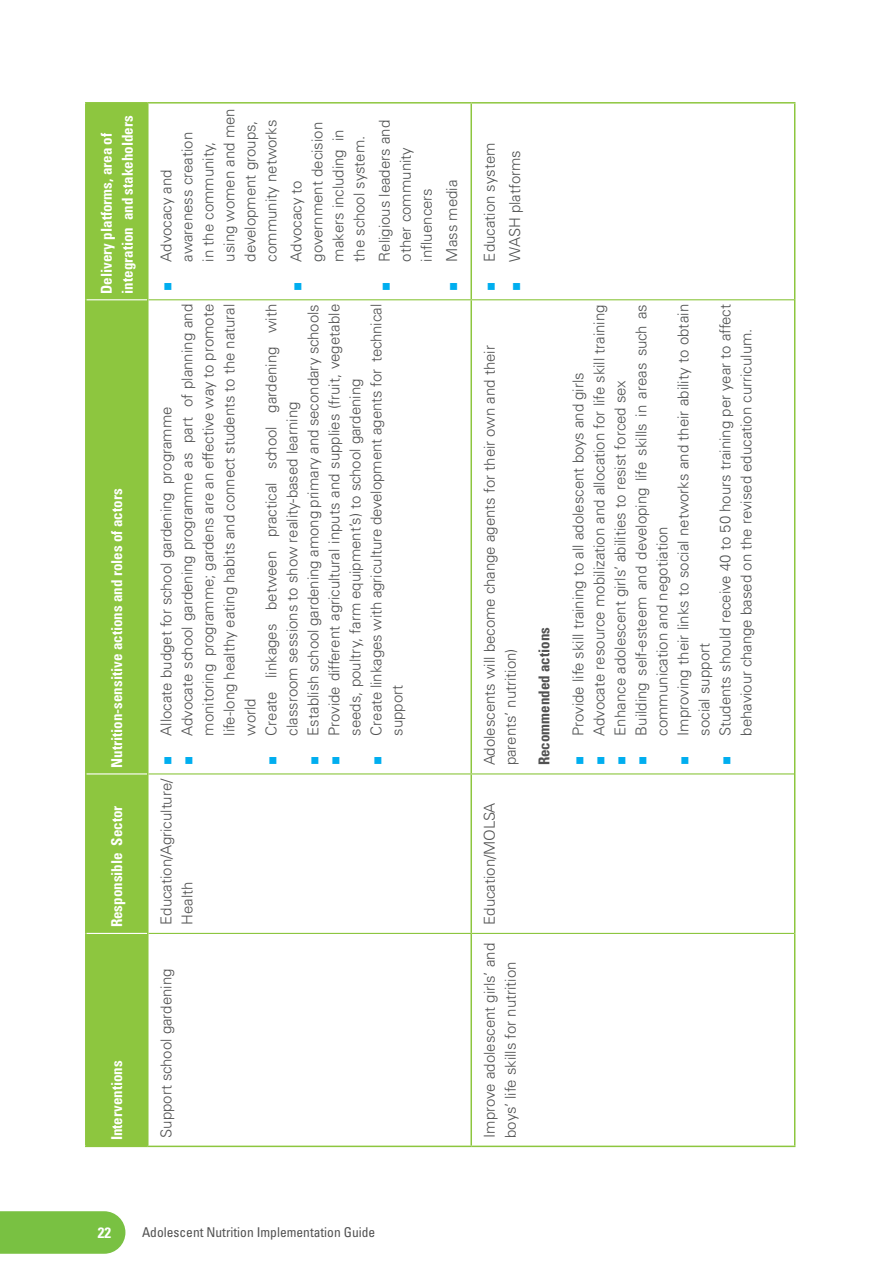
<style>
.page{position:relative;width:893px;height:1263px;background:#fff}
.page>*{position:absolute;margin:0;border:0;box-sizing:border-box;transform-origin:0 0}
.Bullet{font:300 15px/21px "Univers LT Std";color:#515151}
.t1{font:300 15px/21px "Univers LT Std";color:#4f5151}
.Bullet-2{font:700 condensed 15px/21px "Univers LT Std";color:#fff}
.Bullet-3{font:700 condensed 15px "Univers LT Std";color:#515151}
.t2{font:condensed 13.5px "Univers LT Std";color:#515151}
.s1{font-family:"Arial";font-weight:400;color:#00aeef}
</style>
<div class="page">
<svg style="left:0;top:1211px;width:125px;height:43px;background:#7ec34a"></svg>
<div style="left:87px;top:104px;width:60px;height:1041px;background:#8dc63f"></div>
<hr style="left:85px;top:102px;width:63px;height:2px;background:#8dc63f">
<hr style="left:85px;top:104px;width:2px;height:196px;background:#8dc63f">
<hr style="left:148px;top:102px;width:323px;height:2px;background:#8dc63f">
<hr style="left:147px;top:104px;width:2px;height:196px;background:#8dc63f">
<hr style="left:471px;top:102px;width:324px;height:2px;background:#8dc63f">
<hr style="left:470px;top:104px;width:2px;height:195px;background:#8dc63f">
<hr style="left:794px;top:104px;width:1px;height:196px;background:#8dc63f">
<hr style="left:85px;top:300px;width:2px;height:474px;background:#8dc63f">
<hr style="left:147px;top:300px;width:2px;height:474px;background:#8dc63f">
<hr style="left:470px;top:300px;width:2px;height:473px;background:#8dc63f">
<hr style="left:794px;top:300px;width:1px;height:474px;background:#8dc63f">
<hr style="left:85px;top:774px;width:2px;height:159px;background:#8dc63f">
<hr style="left:147px;top:774px;width:2px;height:159px;background:#8dc63f">
<hr style="left:470px;top:774px;width:2px;height:159px;background:#8dc63f">
<hr style="left:794px;top:774px;width:1px;height:159px;background:#8dc63f">
<hr style="left:85px;top:933px;width:2px;height:212px;background:#8dc63f">
<hr style="left:147px;top:933px;width:2px;height:212px;background:#8dc63f">
<hr style="left:470px;top:934px;width:2px;height:211px;background:#8dc63f">
<hr style="left:794px;top:933px;width:1px;height:212px;background:#8dc63f">
<hr style="left:85px;top:1145px;width:63px;height:2px;background:#8dc63f">
<hr style="left:148px;top:1145px;width:323px;height:2px;background:#8dc63f">
<hr style="left:471px;top:1145px;width:324px;height:2px;background:#8dc63f">
<hr style="left:87px;top:299px;width:60px;height:1px;background:#fff">
<hr style="left:87px;top:773px;width:60px;height:1px;background:#fff">
<hr style="left:87px;top:933px;width:60px;height:1px;background:#fff">
<hr style="left:149px;top:299px;width:322px;height:1px;background:#8dc63f">
<hr style="left:471px;top:299px;width:323px;height:1px;background:#8dc63f">
<hr style="left:149px;top:773px;width:322px;height:1px;background:#8dc63f">
<hr style="left:471px;top:773px;width:323px;height:1px;background:#8dc63f">
<hr style="left:149px;top:933px;width:322px;height:1px;background:#8dc63f">
<hr style="left:471px;top:933px;width:323px;height:1px;background:#8dc63f">
<p class="Bullet-2" style="left:96px;top:294px;width:180px;rotate:-90deg">Delivery platforms, area of integration and stakeholders</p>
<p class="t1" style="left:156px;top:261px;width:155px;text-indent:-30px;rotate:-90deg"><span class="s1">■</span> Advocacy and awareness creation<br>in the community, using women and men development groups, community networks</p>
<p class="t1" style="left:286px;top:261px;width:141px;text-indent:-30px;rotate:-90deg"><span class="s1">■</span> Advocacy to government decision makers including in the school system.</p>
<p class="t1" style="left:374px;top:261px;width:143px;text-indent:-30px;rotate:-90deg"><span class="s1">■</span> Religious leaders and other community influencers</p>
<p class="Bullet-2" style="left:106px;top:768px;width:281px;rotate:-90deg">Nutrition-sensitive actions and roles of actors</p>
<p class="Bullet-2" style="left:106px;top:927px;width:123px;rotate:-90deg">Responsible Sector</p>
<p class="Bullet" style="left:177px;top:736px;width:433px;text-align:justify;text-indent:-30px;rotate:-90deg"><span class="s1">■</span> Advocate school gardening programme as part of planning and monitoring programme; gardens are an effective way to promote life-long healthy eating habits and connect students to the natural world</p>
<p class="Bullet" style="left:261px;top:736px;width:433px;text-indent:-30px;rotate:-90deg"><span class="s1">■</span> Create linkages between practical school gardening with classroom sessions to show reality-based learning</p>
<p class="Bullet" style="left:303px;top:765px;width:463px;rotate:-90deg"><span class="s1">■</span> Establish school gardening among primary and secondary schools</p>
<p class="Bullet" style="left:324px;top:736px;width:433px;text-indent:-30px;rotate:-90deg"><span class="s1">■</span> Provide different agricultural inputs and supplies (fruit, vegetable seeds, poultry, farm equipment’s) to school gardening</p>
<p class="Bullet" style="left:366px;top:736px;width:433px;text-indent:-30px;rotate:-90deg"><span class="s1">■</span> Create linkages with agriculture development agents for technical support</p>
<p class="Bullet" style="left:156px;top:765px;width:360px;rotate:-90deg"><span class="s1">■</span> Allocate budget for school gardening programme</p>
<p class="Bullet" style="left:156px;top:925px;width:148px;rotate:-90deg">Education/Agriculture/<br>Health</p>
<p class="t1" style="left:441px;top:291px;width:113px;rotate:-90deg"><span class="s1">■</span> Mass media</p>
<p class="Bullet-2" style="left:106px;top:1140px;width:81px;rotate:-90deg">Interventions</p>
<p class="Bullet" style="left:156px;top:1138px;width:171px;rotate:-90deg">Support school gardening</p>
<p class="t1" style="left:479px;top:291px;width:150px;rotate:-90deg"><span class="s1">■</span> Education system</p>
<p class="t1" style="left:504px;top:291px;width:142px;rotate:-90deg"><span class="s1">■</span> WASH platforms</p>
<p class="Bullet" style="left:479px;top:765px;width:422px;rotate:-90deg">Adolescents will become change agents for their own and their parents’ nutrition)</p>
<p class="Bullet" style="left:479px;top:925px;width:124px;rotate:-90deg">Education/MOLSA</p>
<p class="Bullet" style="left:479px;top:1138px;width:196px;rotate:-90deg">Improve adolescent girls’ and boys’ life skills for nutrition</p>
<p class="Bullet-3" style="left:535px;top:765px;width:140px;rotate:-90deg">Recommended actions</p>
<p class="t1" style="left:631px;top:736px;width:433px;text-indent:-30px;rotate:-90deg"><span class="s1">■</span> Building self-esteem and developing life skills in areas such as communication and negotiation</p>
<p class="t1" style="left:673px;top:736px;width:433px;text-indent:-30px;rotate:-90deg"><span class="s1">■</span> Improving their links to social networks and their ability to obtain social support</p>
<p class="t1" style="left:715px;top:765px;width:463px;text-align:center;rotate:-90deg"><span class="s1">■</span> Students should receive 40 to 50 hours training per year to affect behaviour change based on the revised education curriculum.</p>
<p class="t1" style="left:589px;top:765px;width:462px;rotate:-90deg"><span class="s1">■</span> Advocate resource mobilization and allocation for life skill training</p>
<p class="t1" style="left:568px;top:765px;width:395px;rotate:-90deg"><span class="s1">■</span> Provide life skill training to all adolescent boys and girls</p>
<p class="t1" style="left:610px;top:765px;width:387px;rotate:-90deg"><span class="s1">■</span> Enhance adolescent girls’ abilities to resist forced sex</p>
<p class="Bullet-2" style="left:98px;top:1222px;width:15px">22</p>
<p class="t2" style="left:142px;top:1224px;width:235px">Adolescent Nutrition Implementation Guide</p>
</div>
